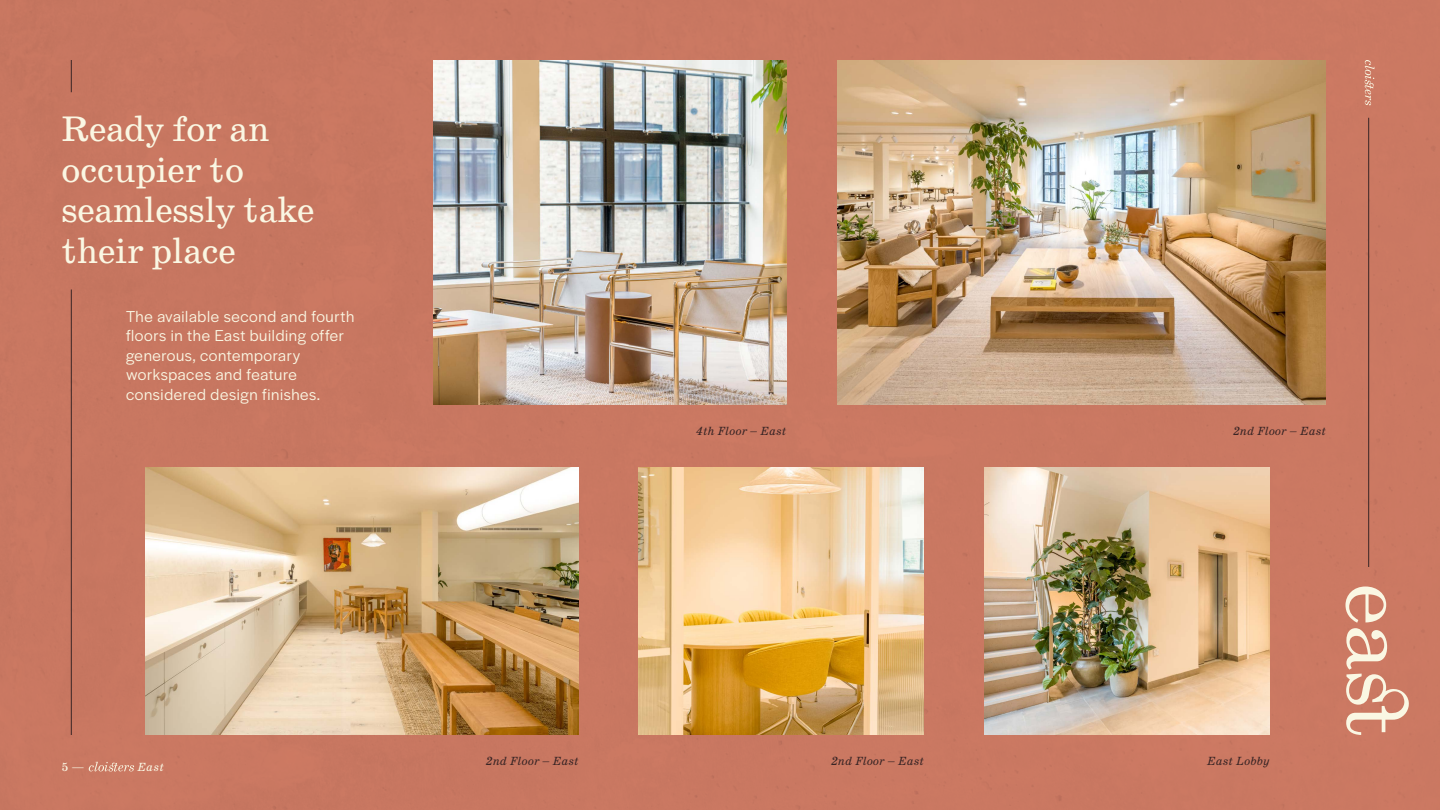
<style>
.page{position:relative;width:1440px;height:810px;background:#c97861}
.page>*{position:absolute;margin:0;border:0;box-sizing:border-box;transform-origin:0 0}
.t1{font:36px/40.5px "School";letter-spacing:-.01em;color:#faf7e3}
.t2{font:16.5px/19.5px "Halyard Display";letter-spacing:.04em;color:#faf7e3}
.t3{font:italic 12px "School";letter-spacing:-.005em;color:#392525}
.t4{font:italic 12px "School";color:#faf7e3}
.t5{font:12px "School";color:#faf7e3}
</style>
<div class="page">
<img style="left:985px;top:467px;width:285px;height:268px">
<img style="left:638px;top:467px;width:285px;height:268px">
<img style="left:434px;top:60px;width:353px;height:345px">
<img style="left:838px;top:60px;width:488px;height:345px">
<img style="left:145px;top:467px;width:434px;height:268px">
<svg style="left:1345px;top:587px;width:65px;height:148px;background:#d79882"></svg>
<svg style="left:1365px;top:60px;width:9px;height:45px"></svg>
<hr style="left:71px;top:290px;width:1px;height:445px;background:#392525">
<hr style="left:71px;top:60px;width:1px;height:32px;background:#392525">
<svg style="left:89px;top:762px;width:45px;height:10px"></svg>
<hr style="left:1368px;top:118px;width:1px;height:449px;background:#392525">
<h1 class="t1" style="left:62px;top:109px;width:255px">Ready for an occupier to seamlessly take their place</h1>
<p class="t2" style="left:126px;top:305px;width:230px">The available second and fourth floors in the East building offer generous, contemporary workspaces and feature considered design finishes.</p>
<p class="t5" style="left:62px;top:760px;width:25px">5 —</p>
<p class="t4" style="left:137px;top:760px;width:28px">East</p>
<p class="t3" style="left:696px;top:424px;width:92px">4th Floor – East</p>
<p class="t3" style="left:1233px;top:424px;width:94px">2nd Floor – East</p>
<p class="t3" style="left:486px;top:754px;width:94px">2nd Floor – East</p>
<p class="t3" style="left:831px;top:754px;width:94px">2nd Floor – East</p>
<p class="t3" style="left:1207px;top:754px;width:64px">East Lobby</p>
</div>
